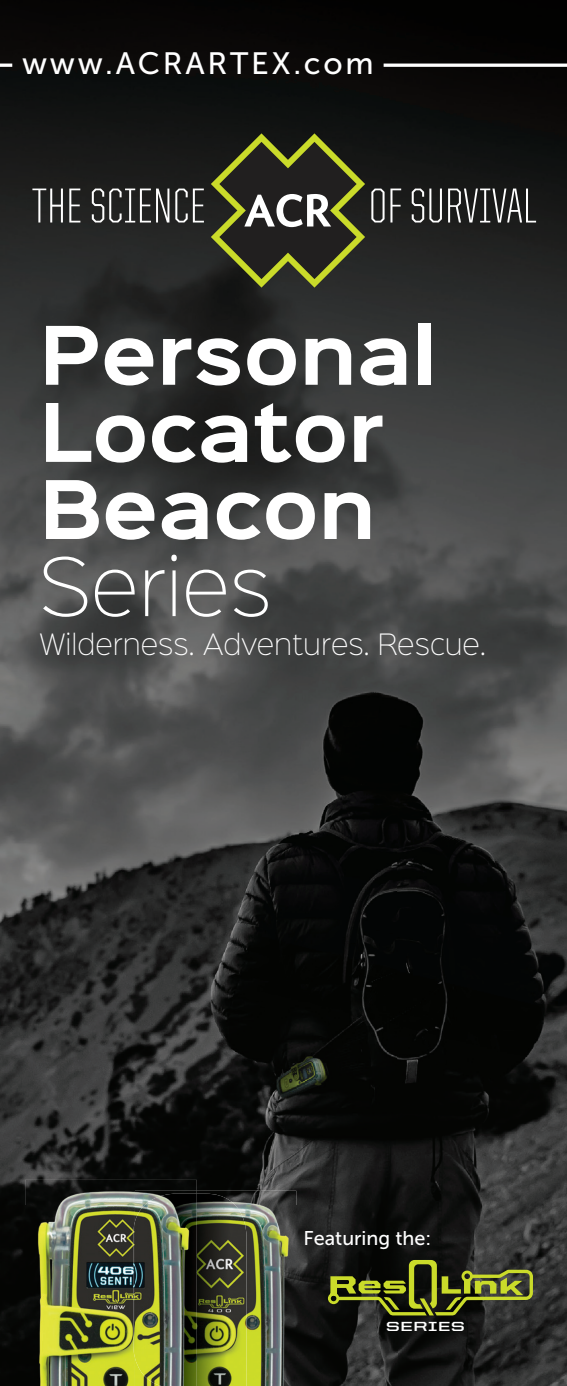
<style>
.page{position:relative;width:567px;height:1386px;background:#fff}
.page>*{position:absolute;margin:0;border:0;box-sizing:border-box;transform-origin:0 0}
.t1{font:700 72.62px/77.2px "Sinkin Sans 700";color:#fff}
.t2{font:72.62px "Sinkin Sans 200 X Light";color:#fff}
.t3{font:30.8px "Museo Sans 500";letter-spacing:.09em;color:#fff}
.t4{font:26.6px "Sinkin Sans 200 X Light";color:#fff}
.t5{font:19.78px "Museo Sans 500";color:#fff}
.t6{font:700 13.3px "United Sans Ext";color:#fff}
</style>
<div class="page">
<img style="left:0;top:0;width:396px;height:1205px">
<img style="left:396px;top:0;width:171px;height:1386px">
<div style="left:0;top:1205px;width:25px;height:181px;background:#050604"></div>
<img style="left:296px;top:1205px;width:101px;height:181px">
<img style="left:197px;top:1191px;width:99px;height:195px">
<img style="left:197px;top:1194px;width:49px;height:192px">
<img style="left:25px;top:1180px;width:172px;height:206px">
<img style="left:133px;top:1221px;width:2px;height:137px">
<svg style="left:328px;top:1260px;width:205px;height:55px;background:#4c521e"></svg>
<hr style="left:384px;top:64px;width:183px;height:3px;background:#fff">
<svg style="left:0;top:64px;width:12px;height:3px"></svg>
<svg style="left:211px;top:133px;width:154px;height:155px;background:#42442b"></svg>
<svg style="left:32px;top:189px;width:31px;height:34px"></svg>
<svg style="left:69px;top:189px;width:11px;height:34px"></svg>
<svg style="left:92px;top:189px;width:77px;height:34px"></svg>
<svg style="left:175px;top:189px;width:29px;height:34px"></svg>
<svg style="left:371px;top:189px;width:30px;height:34px"></svg>
<svg style="left:412px;top:189px;width:30px;height:34px"></svg>
<svg style="left:448px;top:189px;width:88px;height:34px;background:#505150"></svg>
<p class="t3" style="left:22px;top:46px;width:353px">www.ACRARTEX.com</p>
<h1 class="t1" style="left:39px;top:321px;width:398px">Personal<br>Locator<br>Beacon</h1>
<h1 class="t2" style="left:39px;top:529px;width:234px">Series</h1>
<p class="t4" style="left:39px;top:623px;width:448px">Wilderness. Adventures. Rescue.</p>
<p class="t5" style="left:304px;top:1228px;width:129px">Featuring the:</p>
<p class="t6" style="left:386px;top:1319px;width:81px">SERIES</p>
</div>
